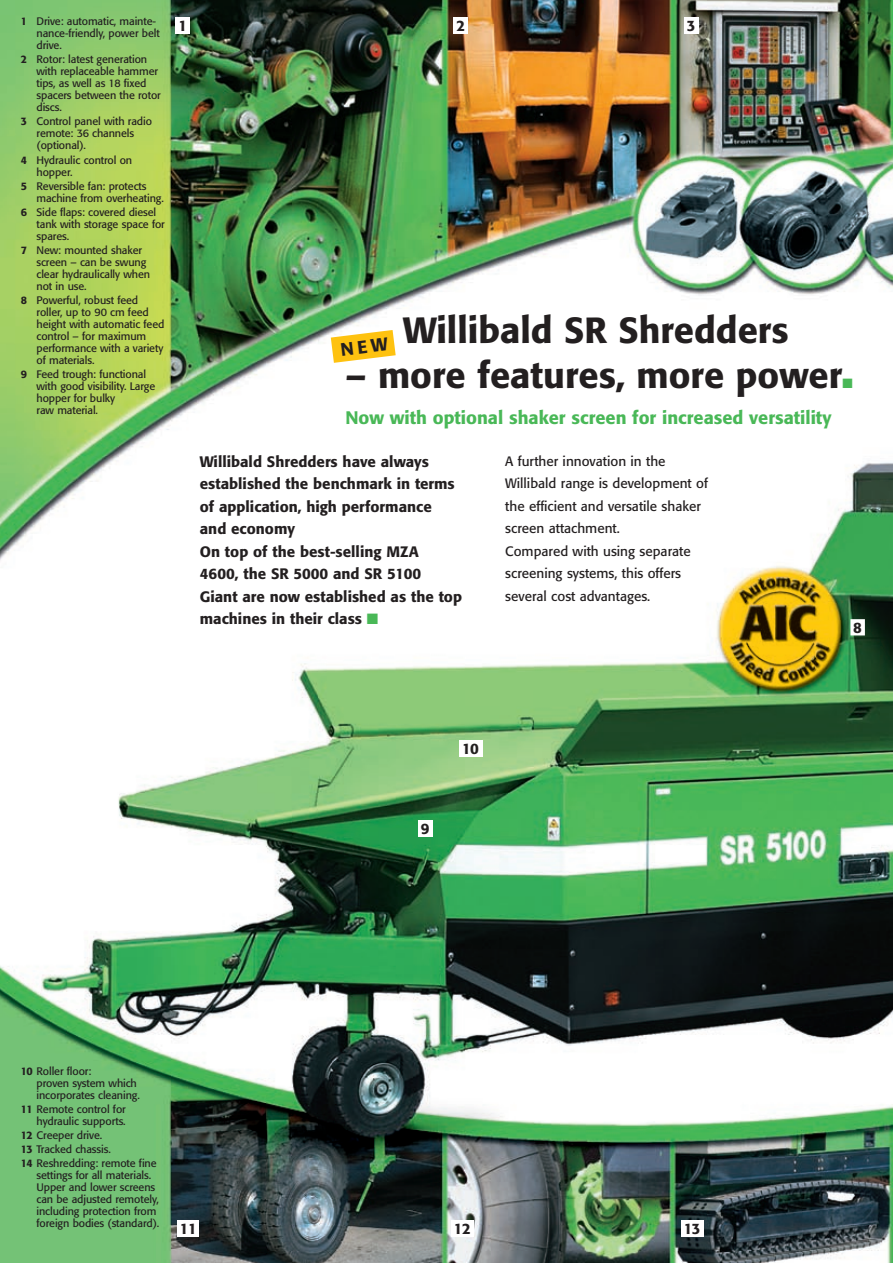
<style>
.page{position:relative;width:893px;height:1263px;background:#fff}
.page>*{position:absolute;margin:0;border:0;box-sizing:border-box;transform-origin:0 0}
.t1{font:500 36px "Formata";color:#231f20}
.t2{font:500 18px "Formata";color:#49b857}
.t3{font:500 15px/22.5px "Formata";color:#231f20}
.t4{font:13.5px/22.5px "Formata";color:#231f20}
.t5{font:13.5px "Zapf Dingbats";color:#49b857}
.t6{font:10.8px/12px "Formata";letter-spacing:-.01em;color:#231f20}
.s1{font-weight:500}
.s2{color:#49b857}
</style>
<div class="page">
<img style="left:0;top:0;width:893px;height:1263px">
<div style="left:176px;top:17px;width:14px;height:16px;background:#fff"></div>
<div style="left:177px;top:1220px;width:21px;height:17px;background:#fff"></div>
<div style="left:451px;top:1220px;width:23px;height:17px;background:#fff"></div>
<div style="left:681px;top:1220px;width:23px;height:17px;background:#fff"></div>
<div style="left:454px;top:17px;width:14px;height:16px;background:#fff"></div>
<div style="left:684px;top:17px;width:14px;height:16px;background:#fff"></div>
<div style="left:418px;top:820px;width:15px;height:16px;background:#fff"></div>
<div style="left:459px;top:740px;width:24px;height:16px;background:#fff"></div>
<div style="left:850px;top:619px;width:15px;height:16px;background:#fff"></div>
<svg style="left:331px;top:330px;width:65px;height:33px"></svg>
<p class="t6" style="left:37px;top:15px;width:125px;text-indent:-16px"><span class="s1">1</span> Drive: automatic, mainte&shy;nance-friendly, power belt drive.</p>
<p class="t6" style="left:37px;top:53px;width:126px;text-indent:-16px"><span class="s1">2</span> Rotor: latest generation with replaceable hammer tips, as well as 18 fixed spacers between the rotor discs.</p>
<p class="t6" style="left:37px;top:116px;width:117px;text-indent:-16px"><span class="s1">3</span> Control panel with radio remote: 36 channels (optional).</p>
<p class="t6" style="left:37px;top:154px;width:97px;text-indent:-16px"><span class="s1">4</span> Hydraulic control on hopper.</p>
<p class="t6" style="left:37px;top:180px;width:129px;text-indent:-16px"><span class="s1">5</span> Reversible fan: protects machine from overheating.</p>
<p class="t6" style="left:37px;top:206px;width:130px;text-indent:-16px"><span class="s1">6</span> Side flaps: covered diesel tank with storage space for spares.</p>
<p class="t6" style="left:37px;top:244px;width:115px;text-indent:-16px"><span class="s1">7</span> New: mounted shaker screen – can be swung clear hydraulically when not in use.</p>
<p class="t6" style="left:37px;top:294px;width:129px;text-indent:-16px"><span class="s1">8</span> Powerful, robust feed roller, up to 90 cm feed height with automatic feed control – for maximum performance with a variety of materials.</p>
<p class="t6" style="left:37px;top:368px;width:120px;text-indent:-16px"><span class="s1">9</span> Feed trough: functional with good visibility. Large hopper for bulky<br>raw material.</p>
<h3 class="t3" style="left:178px;top:14px;width:10px">1</h3>
<h3 class="t3" style="left:456px;top:14px;width:10px">2</h3>
<h3 class="t3" style="left:687px;top:14px;width:10px">3</h3>
<h1 class="t1" style="left:403px;top:308px;width:387px">Willibald SR Shredders</h1>
<h1 class="t1" style="left:345px;top:353px;width:498px">– more features, more power</h1>
<p class="t5" style="left:842px;top:377px;width:12px">■</p>
<h2 class="t2" style="left:345px;top:407px;width:487px">Now with optional shaker screen for increased versatility</h2>
<h3 class="t3" style="left:200px;top:450px;width:264px">Willibald Shredders have always established the benchmark in terms of application, high performance<br>and economy<br>On top of the best-selling MZA<br>4600, the SR 5000 and SR 5100<br>Giant are now established as the top machines in their class <span class="s2">■</span></h3>
<p class="t4" style="left:505px;top:450px;width:204px">A further innovation in the<br>Willibald range is development of the efficient and versatile shaker screen attachment.<br>Compared with using separate screening systems, this offers several cost advantages.</p>
<h3 class="t3" style="left:853px;top:616px;width:10px">8</h3>
<h3 class="t3" style="left:421px;top:817px;width:10px">9</h3>
<h3 class="t3" style="left:462px;top:737px;width:18px">10</h3>
<p class="t6" style="left:37px;top:1065px;width:105px;text-indent:-16px"><span class="s1">10</span> Roller floor:<br>proven system which incorporates cleaning.</p>
<p class="t6" style="left:21px;top:1103px;width:106px;text-align:right"><span class="s1">11</span> Remote control for hydraulic supports.</p>
<p class="t6" style="left:21px;top:1128px;width:137px;line-height:14.1px"><span class="s1">12</span> Creeper drive.<br><span class="s1">13</span> Tracked chassis.<br><span class="s1">14</span> Reshredding: remote fine</p>
<p class="t6" style="left:37px;top:1169px;width:124px">settings for all materials.<br>Upper and lower screens can be adjusted remotely, including protection from foreign bodies (standard).</p>
<h3 class="t3" style="left:180px;top:1217px;width:18px">11</h3>
<h3 class="t3" style="left:454px;top:1217px;width:18px">12</h3>
<h3 class="t3" style="left:684px;top:1217px;width:18px">13</h3>
</div>
